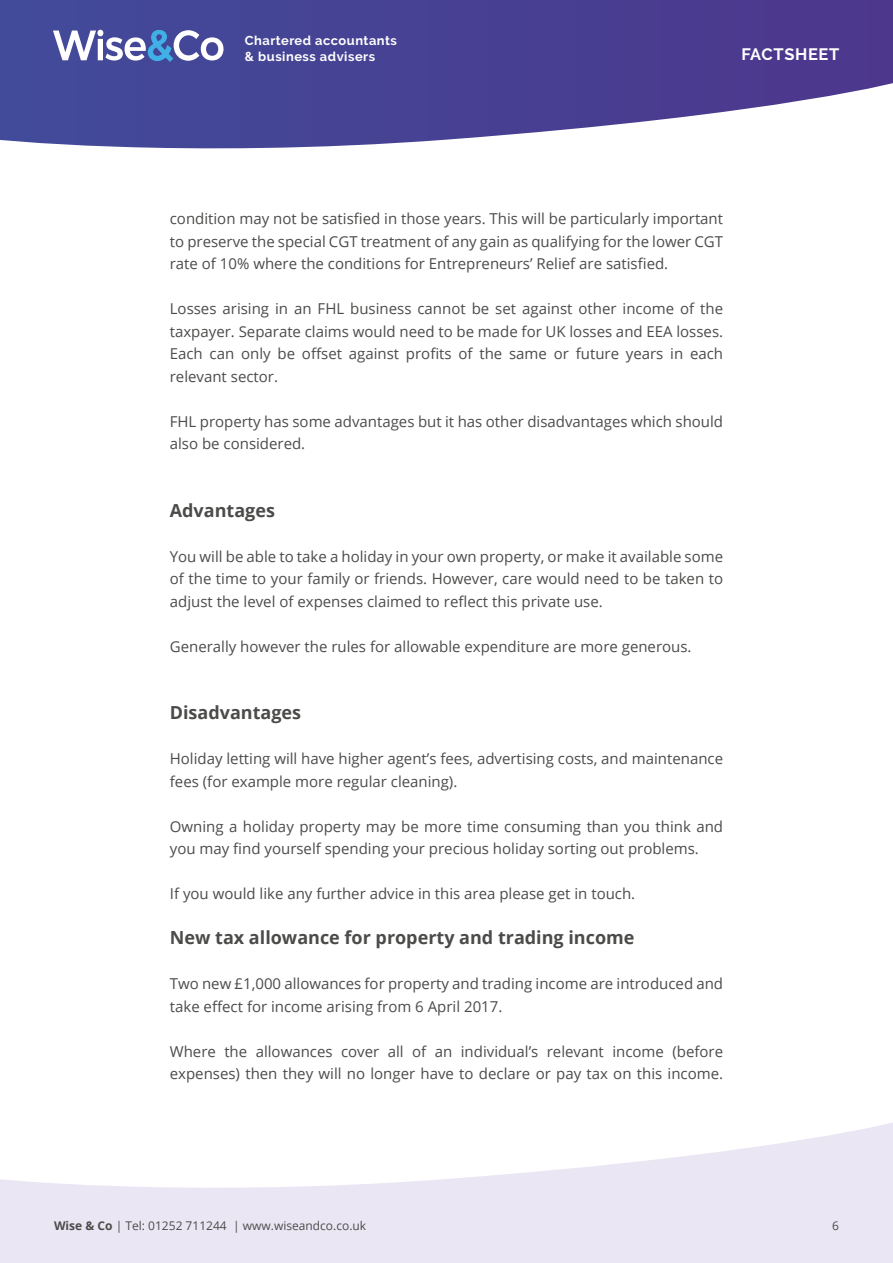
<style>
.page{position:relative;width:893px;height:1263px;background:#fff}
.page>*{position:absolute;margin:0;border:0;box-sizing:border-box;transform-origin:0 0}
.t1{font:700 18px "Open Sans";color:#4b4b4a}
.t2{font:700 16.5px "Raleway";letter-spacing:.04em;color:#fff}
.Body{font:15px/22.5px "Open Sans";color:#4b4b4a}
.t3{font:700 12.9px/15.5px "Raleway";letter-spacing:.04em;color:#fff}
.t4{font:12px "Open Sans";color:#4b4b4a}
.s1{font-weight:700}
</style>
<div class="page">
<svg style="left:0;top:0;width:893px;height:149px;background:#5e59a1"></svg>
<svg style="left:53px;top:30px;width:171px;height:32px"></svg>
<svg style="left:0;top:1123px;width:893px;height:140px;fill:#ebe6f4"></svg>
<p class="t3" style="left:245px;top:33px;width:154px">Chartered accountants &amp; business advisers</p>
<p class="t2" style="left:741px;top:45px;width:99px">FACTSHEET</p>
<p class="Body" style="left:170px;top:207px;width:555px;text-align:justify">condition may not be satisfied in those years. This will be particularly important to preserve the special CGT treatment of any gain as qualifying for the lower CGT rate of 10% where the conditions for Entrepreneurs’ Relief are satisfied.</p>
<p class="Body" style="left:170px;top:297px;width:555px;text-align:justify">Losses arising in an FHL business cannot be set against other income of the taxpayer. Separate claims would need to be made for UK losses and EEA losses.<br>Each can only be offset against profits of the same or future years in each relevant sector.</p>
<p class="Body" style="left:170px;top:409px;width:555px">FHL property has some advantages but it has other disadvantages which should also be considered.</p>
<h2 class="t1" style="left:170px;top:497px;width:107px">Advantages</h2>
<p class="Body" style="left:170px;top:544px;width:555px;text-align:justify">You will be able to take a holiday in your own property, or make it available some of the time to your family or friends. However, care would need to be taken to adjust the level of expenses claimed to reflect this private use.</p>
<p class="Body" style="left:170px;top:634px;width:523px">Generally however the rules for allowable expenditure are more generous.</p>
<h2 class="t1" style="left:170px;top:700px;width:133px">Disadvantages</h2>
<p class="Body" style="left:170px;top:747px;width:555px">Holiday letting will have higher agent’s fees, advertising costs, and maintenance fees (for example more regular cleaning).</p>
<p class="Body" style="left:170px;top:814px;width:555px">Owning a holiday property may be more time consuming than you think and you may find yourself spending your precious holiday sorting out problems.</p>
<p class="Body" style="left:170px;top:882px;width:467px">If you would like any further advice in this area please get in touch.</p>
<h2 class="t1" style="left:170px;top:925px;width:466px">New tax allowance for property and trading income</h2>
<p class="Body" style="left:170px;top:972px;width:555px">Two new £1,000 allowances for property and trading income are introduced and take effect for income arising from 6 April 2017.</p>
<p class="Body" style="left:170px;top:1039px;width:555px">Where the allowances cover all of an individual’s relevant income (before expenses) then they will no longer have to declare or pay tax on this income.</p>
<p class="t4" style="left:54px;top:1217px;width:314px"><span class="s1">Wise &amp; Co</span> | Tel: 01252 711244 | www.wiseandco.co.uk</p>
<p class="t4" style="left:832px;top:1217px;width:8px">6</p>
</div>
